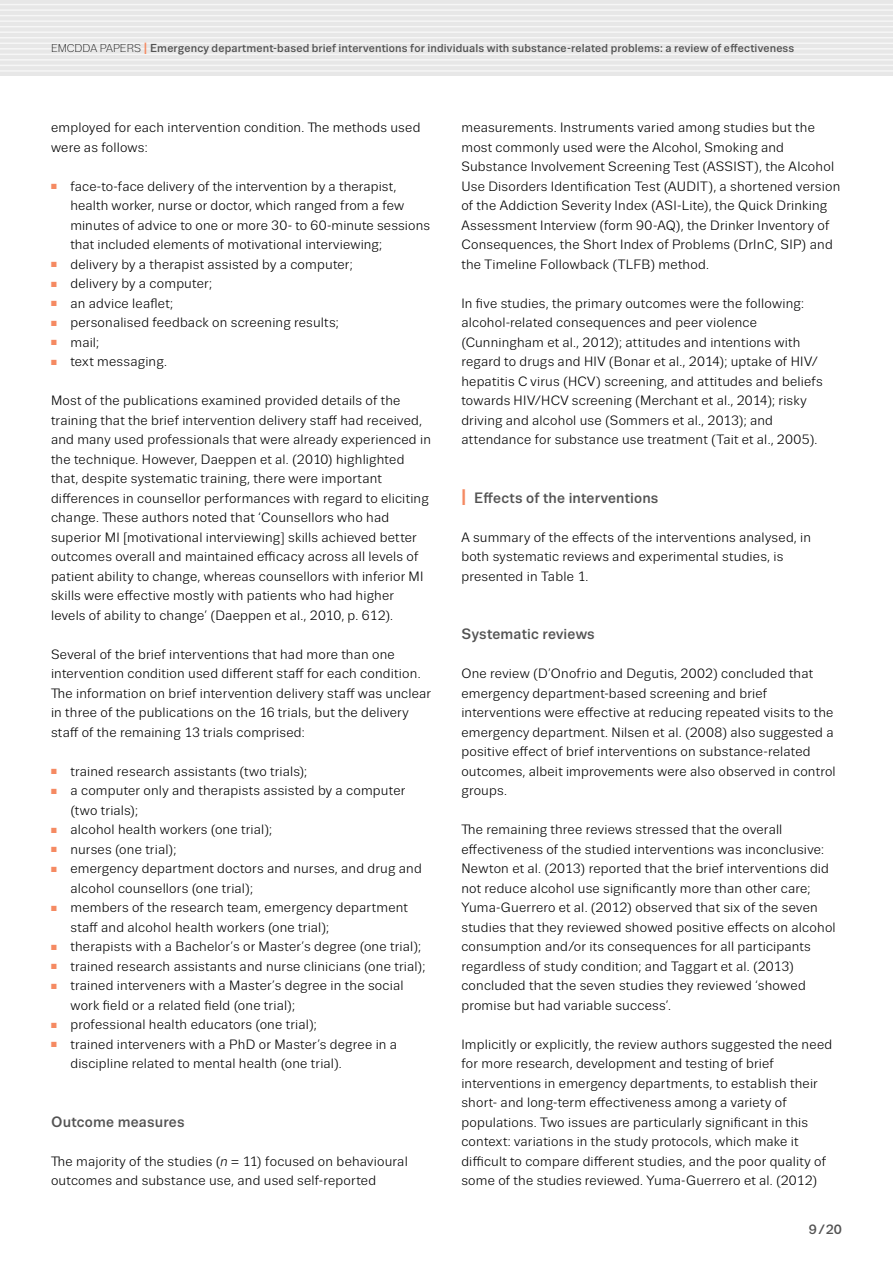
<style>
.page{position:relative;width:893px;height:1263px;background:#fff}
.page>*{position:absolute;margin:0;border:0;box-sizing:border-box;transform-origin:0 0}
.III_Headline{font:500 15px "Trivia Sans";letter-spacing:.01em;color:#535353}
.II_Headline{font:500 15px "Trivia Sans";letter-spacing:.01em;color:#535353}
.TEXT_Regular_9_13{font:13.5px/19.5px "Trivia Sans";letter-spacing:.015em;color:#000}
.t1{font:500 13.5px "Trivia Sans";color:#535353}
.t2{font:500 11.55px "Trivia Sans";letter-spacing:.01em;color:#535353}
.s1{font-weight:300;font-size:11.25px;color:#000}
.s2{font-size:16.2px;color:#f58a62}
.s3{color:#f58a62}
.s4{font-style:italic}
.s5{font-weight:700;font-size:22.5px;color:#f58a62}
</style>
<div class="page">
<div style="left:0;top:0;width:893px;height:76px;background:#e7e7e7"></div>
<hr style="left:0;top:4px;width:893px;height:1px;background:#f6f6f6">
<hr style="left:0;top:9px;width:893px;height:2px;background:#f6f6f6">
<hr style="left:0;top:15px;width:893px;height:1px;background:#f6f6f6">
<hr style="left:0;top:20px;width:893px;height:2px;background:#f6f6f6">
<hr style="left:0;top:26px;width:893px;height:1px;background:#f6f6f6">
<hr style="left:0;top:31px;width:893px;height:2px;background:#f6f6f6">
<hr style="left:0;top:37px;width:893px;height:1px;background:#f6f6f6">
<hr style="left:0;top:43px;width:893px;height:1px;background:#f6f6f6">
<hr style="left:0;top:48px;width:893px;height:2px;background:#f6f6f6">
<hr style="left:0;top:54px;width:893px;height:1px;background:#f6f6f6">
<hr style="left:0;top:59px;width:893px;height:2px;background:#f6f6f6">
<hr style="left:0;top:65px;width:893px;height:1px;background:#f6f6f6">
<hr style="left:0;top:70px;width:893px;height:2px;background:#f6f6f6">
<p class="t2" style="left:51px;top:42px;width:745px"><span class="s1">EMCDDA PAPERS</span> <span class="s2">I</span> Emergency department-based brief interventions for individuals with substance-related problems: a review of effectiveness</p>
<p class="TEXT_Regular_9_13" style="left:51px;top:118px;width:371px">employed for each intervention condition. The methods used were as follows:</p>
<p class="TEXT_Regular_9_13" style="left:70px;top:176px;width:361px;text-indent:-19px"><span class="s3">■</span> face-to-face delivery of the intervention by a therapist, health worker, nurse or doctor, which ranged from a few minutes of advice to one or more 30- to 60-minute sessions that included elements of motivational interviewing;</p>
<p class="TEXT_Regular_9_13" style="left:51px;top:254px;width:303px"><span class="s3">■</span> delivery by a therapist assisted by a computer;</p>
<p class="TEXT_Regular_9_13" style="left:51px;top:274px;width:163px"><span class="s3">■</span> delivery by a computer;</p>
<p class="TEXT_Regular_9_13" style="left:51px;top:293px;width:124px"><span class="s3">■</span> an advice leaflet;</p>
<p class="TEXT_Regular_9_13" style="left:51px;top:313px;width:289px"><span class="s3">■</span> personalised feedback on screening results;</p>
<p class="TEXT_Regular_9_13" style="left:51px;top:332px;width:49px"><span class="s3">■</span> mail;</p>
<p class="TEXT_Regular_9_13" style="left:51px;top:352px;width:117px"><span class="s3">■</span> text messaging.</p>
<p class="TEXT_Regular_9_13" style="left:51px;top:391px;width:381px">Most of the publications examined provided details of the training that the brief intervention delivery staff had received, and many used professionals that were already experienced in the technique. However, Daeppen et al. (2010) highlighted that, despite systematic training, there were important differences in counsellor performances with regard to eliciting change. These authors noted that ‘Counsellors who had superior MI [motivational interviewing] skills achieved better outcomes overall and maintained efficacy across all levels of patient ability to change, whereas counsellors with inferior MI skills were effective mostly with patients who had higher levels of ability to change’ (Daeppen et al., 2010, p. 612).</p>
<p class="TEXT_Regular_9_13" style="left:51px;top:644px;width:382px">Several of the brief interventions that had more than one intervention condition used different staff for each condition.<br>The information on brief intervention delivery staff was unclear in three of the publications on the 16 trials, but the delivery staff of the remaining 13 trials comprised:</p>
<p class="TEXT_Regular_9_13" style="left:51px;top:761px;width:258px"><span class="s3">■</span> trained research assistants (two trials);</p>
<p class="TEXT_Regular_9_13" style="left:70px;top:781px;width:336px;text-indent:-19px"><span class="s3">■</span> a computer only and therapists assisted by a computer (two trials);</p>
<p class="TEXT_Regular_9_13" style="left:51px;top:820px;width:223px"><span class="s3">■</span> alcohol health workers (one trial);</p>
<p class="TEXT_Regular_9_13" style="left:51px;top:839px;width:127px"><span class="s3">■</span> nurses (one trial);</p>
<p class="TEXT_Regular_9_13" style="left:70px;top:859px;width:353px;text-indent:-19px"><span class="s3">■</span> emergency department doctors and nurses, and drug and alcohol counsellors (one trial);</p>
<p class="TEXT_Regular_9_13" style="left:70px;top:898px;width:339px;text-indent:-19px"><span class="s3">■</span> members of the research team, emergency department staff and alcohol health workers (one trial);</p>
<p class="TEXT_Regular_9_13" style="left:51px;top:937px;width:372px"><span class="s3">■</span> therapists with a Bachelor’s or Master’s degree (one trial);</p>
<p class="TEXT_Regular_9_13" style="left:51px;top:956px;width:376px"><span class="s3">■</span> trained research assistants and nurse clinicians (one trial);</p>
<p class="TEXT_Regular_9_13" style="left:70px;top:976px;width:335px;text-indent:-19px"><span class="s3">■</span> trained interveners with a Master’s degree in the social work field or a related field (one trial);</p>
<p class="TEXT_Regular_9_13" style="left:51px;top:1015px;width:267px"><span class="s3">■</span> professional health educators (one trial);</p>
<p class="TEXT_Regular_9_13" style="left:70px;top:1034px;width:328px;text-indent:-19px"><span class="s3">■</span> trained interveners with a PhD or Master’s degree in a discipline related to mental health (one trial).</p>
<p class="III_Headline" style="left:51px;top:1113px;width:135px">Outcome measures</p>
<p class="TEXT_Regular_9_13" style="left:51px;top:1151px;width:358px">The majority of the studies (<span class="s4">n</span> = 11) focused on behavioural outcomes and substance use, and used self-reported</p>
<p class="TEXT_Regular_9_13" style="left:461px;top:118px;width:380px">measurements. Instruments varied among studies but the most commonly used were the Alcohol, Smoking and Substance Involvement Screening Test (ASSIST), the Alcohol Use Disorders Identification Test (AUDIT), a shortened version of the Addiction Severity Index (ASI-Lite), the Quick Drinking Assessment Interview (form 90-AQ), the Drinker Inventory of Consequences, the Short Index of Problems (DrInC, SIP) and the Timeline Followback (TLFB) method.</p>
<p class="TEXT_Regular_9_13" style="left:461px;top:293px;width:363px">In five studies, the primary outcomes were the following: alcohol-related consequences and peer violence (Cunningham et al., 2012); attitudes and intentions with regard to drugs and HIV (Bonar et al., 2014); uptake of HIV/ hepatitis C virus (HCV) screening, and attitudes and beliefs towards HIV/HCV screening (Merchant et al., 2014); risky driving and alcohol use (Sommers et al., 2013); and attendance for substance use treatment (Tait et al., 2005).</p>
<p class="II_Headline" style="left:461px;top:489px;width:199px"><span class="s5">I</span> Effects of the interventions</p>
<p class="TEXT_Regular_9_13" style="left:461px;top:527px;width:351px">A summary of the effects of the interventions analysed, in both systematic reviews and experimental studies, is presented in Table 1.</p>
<p class="III_Headline" style="left:461px;top:626px;width:135px">Systematic reviews</p>
<p class="TEXT_Regular_9_13" style="left:461px;top:664px;width:376px">One review (D’Onofrio and Degutis, 2002) concluded that emergency department-based screening and brief interventions were effective at reducing repeated visits to the emergency department. Nilsen et al. (2008) also suggested a positive effect of brief interventions on substance-related outcomes, albeit improvements were also observed in control groups.</p>
<p class="TEXT_Regular_9_13" style="left:461px;top:820px;width:376px">The remaining three reviews stressed that the overall effectiveness of the studied interventions was inconclusive:<br>Newton et al. (2013) reported that the brief interventions did not reduce alcohol use significantly more than other care; Yuma-Guerrero et al. (2012) observed that six of the seven studies that they reviewed showed positive effects on alcohol consumption and/or its consequences for all participants regardless of study condition; and Taggart et al. (2013) concluded that the seven studies they reviewed ‘showed promise but had variable success’.</p>
<p class="TEXT_Regular_9_13" style="left:461px;top:1034px;width:372px">Implicitly or explicitly, the review authors suggested the need for more research, development and testing of brief interventions in emergency departments, to establish their short- and long-term effectiveness among a variety of populations. Two issues are particularly significant in this context: variations in the study protocols, which make it difficult to compare different studies, and the poor quality of some of the studies reviewed. Yuma-Guerrero et al. (2012)</p>
<p class="t1" style="left:809px;top:1222px;width:35px">9/20</p>
</div>
